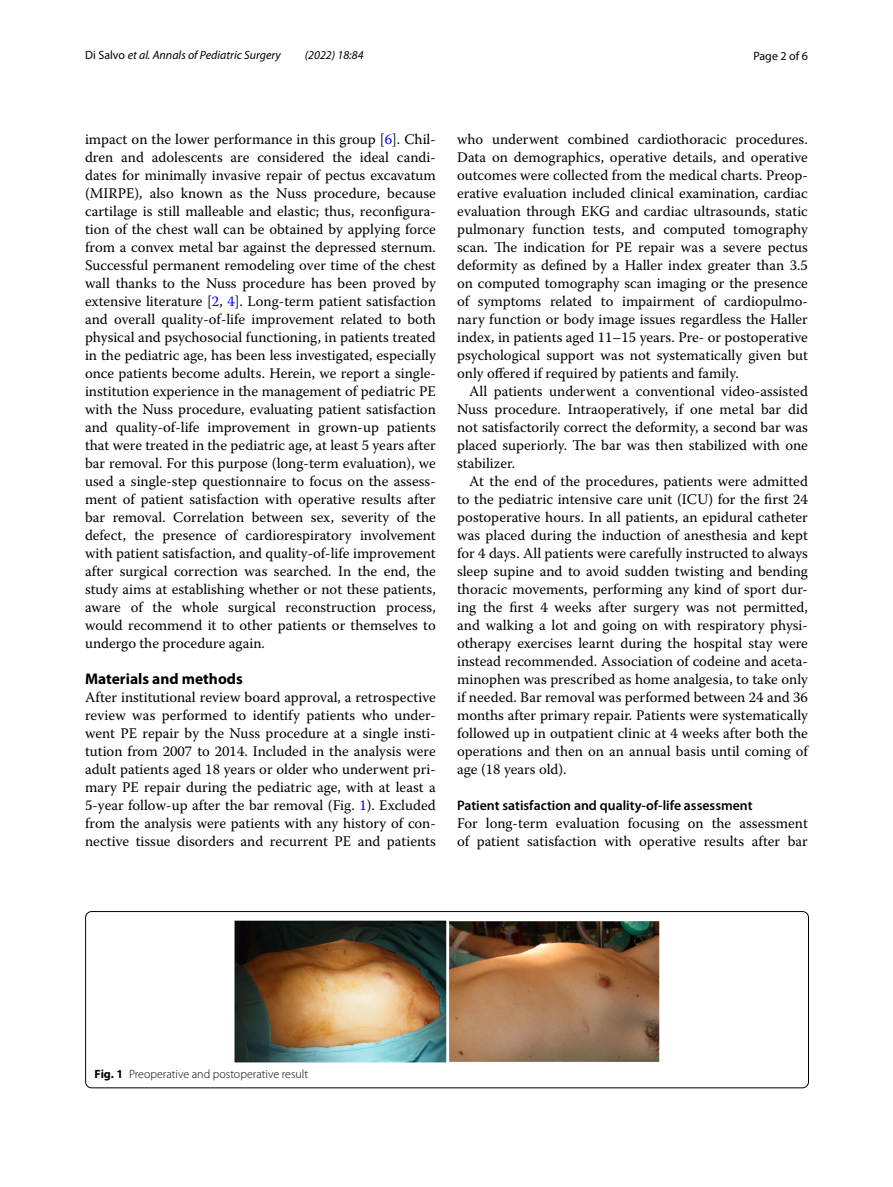
<style>
.page{position:relative;width:893px;height:1187px;background:#fff}
.page>*{position:absolute;margin:0;border:0;box-sizing:border-box;transform-origin:0 0}
.t1{font:700 15.45px "Myriad Pro";color:#000}
.t2{font:14.7px/18px "Warnock Pro";color:#000;text-align:justify}
.t3{font:600 13.8px "Myriad Pro";color:#000}
.t4{font:italic 12px "Myriad Pro";color:#000}
.t5{font:300 12px "Myriad Pro";color:#000}
.t6{font:12px "Myriad Pro";color:#000}
.s1{font-style:normal}
.s2{color:#00f}
.s3{font-weight:700}
</style>
<div class="page">
<img style="left:234px;top:920px;width:426px;height:142px">
<div style="left:85px;top:911px;width:724px;height:176px;border:1px solid #000;border-radius:6px"></div>
<p class="t4" style="left:85px;top:48px;width:197px"><span class="s1">Di Salvo</span> et al. Annals of Pediatric Surgery</p>
<p class="t4" style="left:305px;top:48px;width:60px">(2022) 18:84</p>
<p class="t6" style="left:753px;top:48px;width:56px">Page 2 of 6</p>
<p class="t2" style="left:85px;top:130px;width:352px">impact on the lower performance in this group [<span class="s2">6</span>]. Chil&shy;dren and adolescents are considered the ideal candi&shy;dates for minimally invasive repair of pectus excavatum (MIRPE), also known as the Nuss procedure, because cartilage is still malleable and elastic; thus, reconfigura&shy;tion of the chest wall can be obtained by applying force from a convex metal bar against the depressed sternum.<br>Successful permanent remodeling over time of the chest wall thanks to the Nuss procedure has been proved by extensive literature [<span class="s2">2</span>, <span class="s2">4</span>]. Long-term patient satisfaction and overall quality-of-life improvement related to both physical and psychosocial functioning, in patients treated in the pediatric age, has been less investigated, especially once patients become adults. Herein, we report a single&shy;institution experience in the management of pediatric PE with the Nuss procedure, evaluating patient satisfaction and quality-of-life improvement in grown-up patients that were treated in the pediatric age, at least 5 years after bar removal. For this purpose (long-term evaluation), we used a single-step questionnaire to focus on the assess&shy;ment of patient satisfaction with operative results after bar removal. Correlation between sex, severity of the defect, the presence of cardiorespiratory involvement with patient satisfaction, and quality-of-life improvement after surgical correction was searched. In the end, the study aims at establishing whether or not these patients, aware of the whole surgical reconstruction process, would recommend it to other patients or themselves to undergo the procedure again.</p>
<p class="t1" style="left:85px;top:668px;width:159px">Materials and methods</p>
<p class="t2" style="left:85px;top:688px;width:352px">After institutional review board approval, a retrospective review was performed to identify patients who under&shy;went PE repair by the Nuss procedure at a single insti&shy;tution from 2007 to 2014. Included in the analysis were adult patients aged 18 years or older who underwent pri&shy;mary PE repair during the pediatric age, with at least a 5-year follow-up after the bar removal (Fig. <span class="s2">1</span>). Excluded from the analysis were patients with any history of con&shy;nective tissue disorders and recurrent PE and patients</p>
<p class="t2" style="left:457px;top:130px;width:352px">who underwent combined cardiothoracic procedures.<br>Data on demographics, operative details, and operative outcomes were collected from the medical charts. Preop&shy;erative evaluation included clinical examination, cardiac evaluation through EKG and cardiac ultrasounds, static pulmonary function tests, and computed tomography scan. The indication for PE repair was a severe pectus deformity as defined by a Haller index greater than 3.5 on computed tomography scan imaging or the presence of symptoms related to impairment of cardiopulmo&shy;nary function or body image issues regardless the Haller index, in patients aged 11–15 years. Pre- or postoperative psychological support was not systematically given but only offered if required by patients and family.</p>
<p class="t2" style="left:457px;top:382px;width:352px;text-indent:12px">All patients underwent a conventional video-assisted Nuss procedure. Intraoperatively, if one metal bar did not satisfactorily correct the deformity, a second bar was placed superiorly. The bar was then stabilized with one stabilizer.</p>
<p class="t2" style="left:457px;top:472px;width:352px;text-indent:12px">At the end of the procedures, patients were admitted to the pediatric intensive care unit (ICU) for the first 24 postoperative hours. In all patients, an epidural catheter was placed during the induction of anesthesia and kept for 4 days. All patients were carefully instructed to always sleep supine and to avoid sudden twisting and bending thoracic movements, performing any kind of sport dur&shy;ing the first 4 weeks after surgery was not permitted, and walking a lot and going on with respiratory physi&shy;otherapy exercises learnt during the hospital stay were instead recommended. Association of codeine and aceta&shy;minophen was prescribed as home analgesia, to take only if needed. Bar removal was performed between 24 and 36 months after primary repair. Patients were systematically followed up in outpatient clinic at 4 weeks after both the operations and then on an annual basis until coming of age (18 years old).</p>
<p class="t3" style="left:457px;top:796px;width:297px">Patient satisfaction and quality‑of‑life assessment</p>
<p class="t2" style="left:457px;top:814px;width:352px">For long-term evaluation focusing on the assessment of patient satisfaction with operative results after bar</p>
<p class="t5" style="left:95px;top:1067px;width:215px"><span class="s3">Fig. 1</span> Preoperative and postoperative result</p>
</div>
